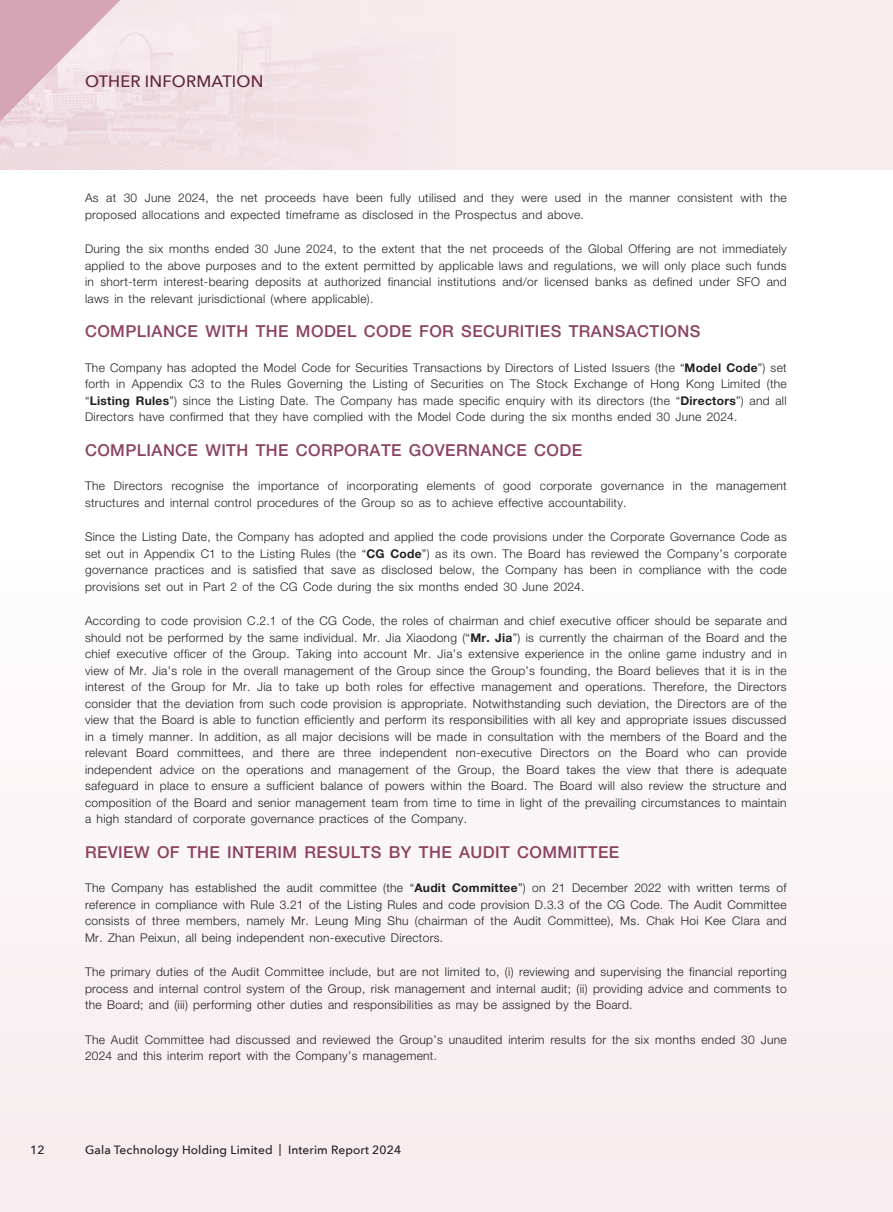
<style>
.page{position:relative;width:893px;height:1212px;background:#fff}
.page>*{position:absolute;margin:0;border:0;box-sizing:border-box;transform-origin:0 0}
._03_H1{font:500 16.5px "Helvetica Neue LT Std";letter-spacing:.025em;color:#8c4361}
.t1{font:500 16.5px "Avenir Next";letter-spacing:.01em;color:#60263f}
._01_Body_Text{font:300 12px/16.5px "Helvetica Neue LT Std";letter-spacing:.025em;color:#231f20;text-align:justify}
.t2{font:500 12px "Avenir Next";letter-spacing:.01em;color:#231f20}
.s1{font-weight:700}
</style>
<div class="page">
<div style="left:0;top:468px;width:893px;height:744px;background:#faf6f7"></div>
<img style="left:0;top:0;width:893px;height:169px">
<h1 class="t1" style="left:85px;top:67px;width:180px">OTHER INFORMATION</h1>
<p class="_01_Body_Text" style="left:85px;top:189px;width:703px">As at 30 June 2024, the net proceeds have been fully utilised and they were used in the manner consistent with the proposed allocations and expected timeframe as disclosed in the Prospectus and above.</p>
<p class="_01_Body_Text" style="left:85px;top:240px;width:703px">During the six months ended 30 June 2024, to the extent that the net proceeds of the Global Offering are not immediately applied to the above purposes and to the extent permitted by applicable laws and regulations, we will only place such funds in short-term interest-bearing deposits at authorized financial institutions and/or licensed banks as defined under SFO and laws in the relevant jurisdictional (where applicable).</p>
<p class="_03_H1" style="left:85px;top:321px;width:617px">COMPLIANCE WITH THE MODEL CODE FOR SECURITIES TRANSACTIONS</p>
<p class="_01_Body_Text" style="left:85px;top:359px;width:703px">The Company has adopted the Model Code for Securities Transactions by Directors of Listed Issuers (the “<span class="s1">Model Code</span>”) set forth in Appendix C3 to the Rules Governing the Listing of Securities on The Stock Exchange of Hong Kong Limited (the “<span class="s1">Listing Rules</span>”) since the Listing Date. The Company has made specific enquiry with its directors (the “<span class="s1">Directors</span>”) and all Directors have confirmed that they have complied with the Model Code during the six months ended 30 June 2024.</p>
<p class="_03_H1" style="left:85px;top:440px;width:499px">COMPLIANCE WITH THE CORPORATE GOVERNANCE CODE</p>
<p class="_01_Body_Text" style="left:85px;top:477px;width:703px">The Directors recognise the importance of incorporating elements of good corporate governance in the management structures and internal control procedures of the Group so as to achieve effective accountability.</p>
<p class="_01_Body_Text" style="left:85px;top:528px;width:703px">Since the Listing Date, the Company has adopted and applied the code provisions under the Corporate Governance Code as set out in Appendix C1 to the Listing Rules (the “<span class="s1">CG Code</span>”) as its own. The Board has reviewed the Company’s corporate governance practices and is satisfied that save as disclosed below, the Company has been in compliance with the code provisions set out in Part 2 of the CG Code during the six months ended 30 June 2024.</p>
<p class="_01_Body_Text" style="left:85px;top:612px;width:704px">According to code provision C.2.1 of the CG Code, the roles of chairman and chief executive officer should be separate and should not be performed by the same individual. Mr. Jia Xiaodong (“<span class="s1">Mr. Jia</span>”) is currently the chairman of the Board and the chief executive officer of the Group. Taking into account Mr. Jia’s extensive experience in the online game industry and in view of Mr. Jia’s role in the overall management of the Group since the Group’s founding, the Board believes that it is in the interest of the Group for Mr. Jia to take up both roles for effective management and operations. Therefore, the Directors consider that the deviation from such code provision is appropriate. Notwithstanding such deviation, the Directors are of the view that the Board is able to function efficiently and perform its responsibilities with all key and appropriate issues discussed in a timely manner. In addition, as all major decisions will be made in consultation with the members of the Board and the relevant Board committees, and there are three independent non-executive Directors on the Board who can provide independent advice on the operations and management of the Group, the Board takes the view that there is adequate safeguard in place to ensure a sufficient balance of powers within the Board. The Board will also review the structure and composition of the Board and senior management team from time to time in light of the prevailing circumstances to maintain a high standard of corporate governance practices of the Company.</p>
<p class="_03_H1" style="left:85px;top:842px;width:536px">REVIEW OF THE INTERIM RESULTS BY THE AUDIT COMMITTEE</p>
<p class="_01_Body_Text" style="left:85px;top:879px;width:703px">The Company has established the audit committee (the “<span class="s1">Audit Committee</span>”) on 21 December 2022 with written terms of reference in compliance with Rule 3.21 of the Listing Rules and code provision D.3.3 of the CG Code. The Audit Committee consists of three members, namely Mr. Leung Ming Shu (chairman of the Audit Committee), Ms. Chak Hoi Kee Clara and Mr. Zhan Peixun, all being independent non-executive Directors.</p>
<p class="_01_Body_Text" style="left:85px;top:963px;width:703px">The primary duties of the Audit Committee include, but are not limited to, (i) reviewing and supervising the financial reporting process and internal control system of the Group, risk management and internal audit; (ii) providing advice and comments to the Board; and (iii) performing other duties and responsibilities as may be assigned by the Board.</p>
<p class="_01_Body_Text" style="left:85px;top:1031px;width:703px">The Audit Committee had discussed and reviewed the Group’s unaudited interim results for the six months ended 30 June<br>2024 and this interim report with the Company’s management.</p>
<p class="t2" style="left:30px;top:1139px;width:16px">12</p>
<p class="t2" style="left:85px;top:1140px;width:318px">Gala Technology Holding Limited | Interim Report 2024</p>
</div>
